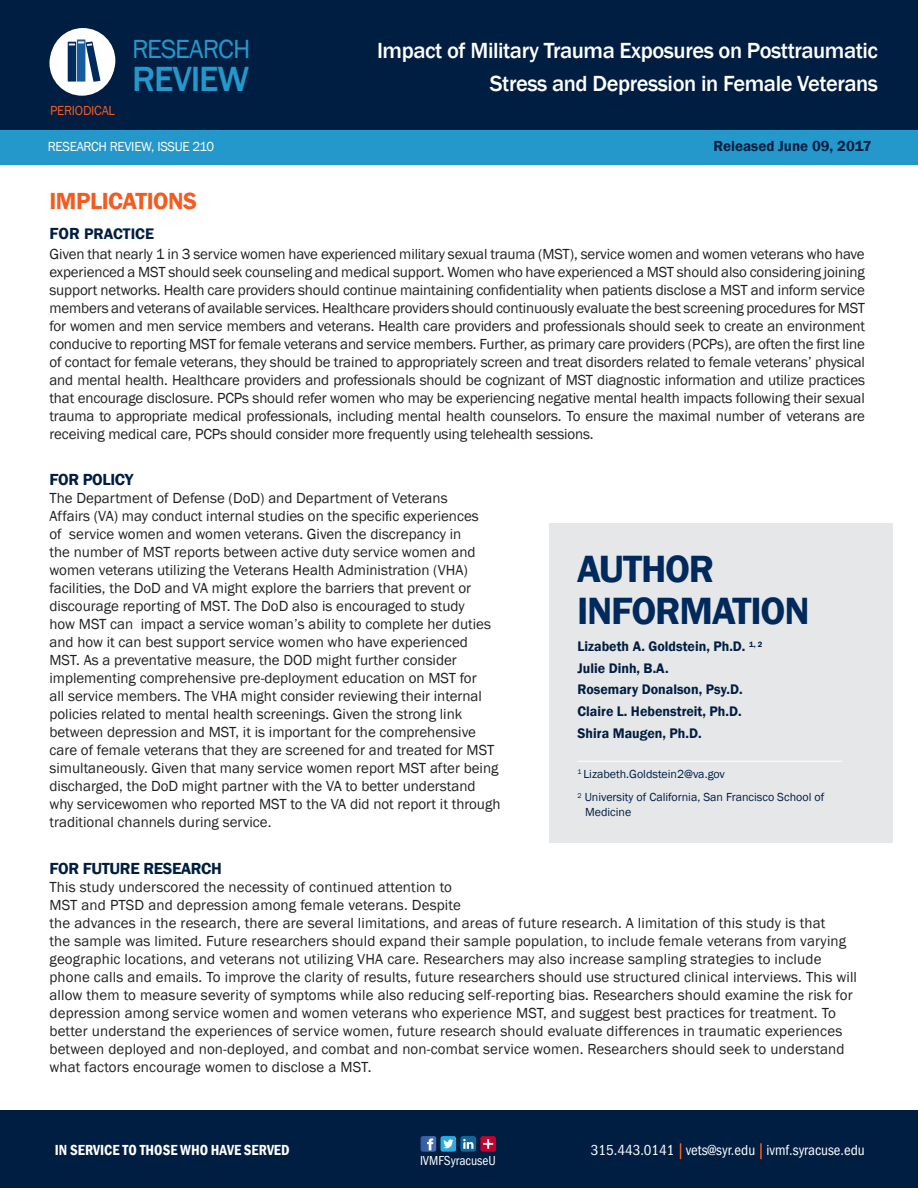
<style>
.page{position:relative;width:918px;height:1188px;background:#fff}
.page>*{position:absolute;margin:0;border:0;box-sizing:border-box;transform-origin:0 0}
.t1{font:600 39px/41.2px "Franklin Gothic";letter-spacing:-.03em;color:#00295c}
.t2{font:500 36px "Franklin Gothic";letter-spacing:-.03em;color:#2498cb}
.t3{font:27px "Franklin Gothic";letter-spacing:-.03em;color:#2498cb}
.t4{font:600 24px "Franklin Gothic";letter-spacing:-.02em;color:#f25b21}
.t5{font:500 22.5px/33px "Franklin Gothic";letter-spacing:-.02em;color:#fff;text-align:right}
.t6{font:600 16.5px "Franklin Gothic";letter-spacing:-.02em;color:#001e41}
.t7{font:600 15.75px "Franklin Gothic";color:#001e41}
.t8{font:15px/18px "Franklin Gothic";color:#231f20}
.t9{font:condensed 15px "ITC Franklin Gothic Std";color:#fff}
.t10{font:600 condensed 15px "Franklin Gothic";color:#fff}
.t11{font:600 15px "Franklin Gothic";color:#001e41}
.t12{font:600 14.25px/21.6px "Franklin Gothic";color:#001e41}
.t13{font:13.5px "Franklin Gothic";letter-spacing:-.02em;color:#fff}
.t14{font:condensed 13.5px "ITC Franklin Gothic Std";color:#fff}
.t15{font:13.5px "Franklin Gothic";letter-spacing:-.02em;color:#f25b21}
.t16{font:12px/23.4px "Franklin Gothic";color:#001e41}
.s1{font-size:16.5px}
</style>
<div class="page">
<div style="left:549px;top:523px;width:344px;height:319px;background:#e6e7e9"></div>
<div style="left:0;top:0;width:918px;height:133px;background:#001e41"></div>
<div style="left:0;top:1111px;width:918px;height:77px;background:#001e41"></div>
<svg style="left:49px;top:31px;width:65px;height:65px"></svg>
<div style="left:50px;top:28px;width:65px;height:65px;background:#fff;border-radius:50%"></div>
<div style="left:77px;top:39px;width:8px;height:43px;background:#175d9e"></div>
<svg style="left:67px;top:41px;width:33px;height:41px"></svg>
<div style="left:0;top:130px;width:918px;height:34px;background:#2498cb"></div>
<hr style="left:578px;top:761px;width:264px;height:1px;background:#fff">
<div style="left:441px;top:1136px;width:15px;height:16px;background:#2babe0;border-radius:2px"></div>
<svg style="left:443px;top:1139px;width:10px;height:9px"></svg>
<div style="left:480px;top:1136px;width:16px;height:16px;background:#c5002e;border-radius:2px"></div>
<svg style="left:483px;top:1139px;width:10px;height:10px"></svg>
<svg style="left:421px;top:1136px;width:15px;height:16px"></svg>
<svg style="left:460px;top:1136px;width:16px;height:16px"></svg>
<svg style="left:760px;top:1143px;width:2px;height:16px"></svg>
<svg style="left:680px;top:1143px;width:1px;height:16px"></svg>
<p class="t15" style="left:50px;top:102px;width:66px">PERIODICAL</p>
<h3 class="t3" style="left:132px;top:33px;width:120px">RESEARCH</h3>
<h2 class="t2" style="left:132px;top:57px;width:119px">REVIEW</h2>
<h3 class="t5" style="left:377px;top:35px;width:503px">Impact of Military Trauma Exposures on Posttraumatic<br>Stress and Depression in Female Veterans</h3>
<p class="t13" style="left:48px;top:138px;width:168px">RESEARCH REVIEW, ISSUE 210</p>
<p class="t11" style="left:714px;top:137px;width:159px">Released June 09, 2017</p>
<h3 class="t4" style="left:50px;top:186px;width:149px">IMPLICATIONS</h3>
<p class="t7" style="left:50px;top:224px;width:106px"><span class="s1">FOR</span> PRACTICE</p>
<p class="t8" style="left:50px;top:245px;width:817px;text-align:justify">Given that nearly 1 in 3 service women have experienced military sexual trauma (MST), service women and women veterans who have experienced a MST should seek counseling and medical support. Women who have experienced a MST should also considering joining support networks. Health care providers should continue maintaining confidentiality when patients disclose a MST and inform service members and veterans of available services. Healthcare providers should continuously evaluate the best screening procedures for MST for women and men service members and veterans. Health care providers and professionals should seek to create an environment conducive to reporting MST for female veterans and service members. Further, as primary care providers (PCPs), are often the first line of contact for female veterans, they should be trained to appropriately screen and treat disorders related to female veterans’ physical and mental health. Healthcare providers and professionals should be cognizant of MST diagnostic information and utilize practices that encourage disclosure. PCPs should refer women who may be experiencing negative mental health impacts following their sexual trauma to appropriate medical professionals, including mental health counselors. To ensure the maximal number of veterans are receiving medical care, PCPs should consider more frequently using telehealth sessions.</p>
<p class="t6" style="left:50px;top:470px;width:86px">FOR POLICY</p>
<p class="t8" style="left:50px;top:490px;width:453px">The Department of Defense (DoD) and Department of Veterans<br>Affairs (VA) may conduct internal studies on the specific experiences<br>of service women and women veterans. Given the discrepancy in<br>the number of MST reports between active duty service women and women veterans utilizing the Veterans Health Administration (VHA) facilities, the DoD and VA might explore the barriers that prevent or discourage reporting of MST. The DoD also is encouraged to study<br>how MST can impact a service woman’s ability to complete her duties and how it can best support service women who have experienced MST. As a preventative measure, the DOD might further consider implementing comprehensive pre-deployment education on MST for<br>all service members. The VHA might consider reviewing their internal policies related to mental health screenings. Given the strong link between depression and MST, it is important for the comprehensive care of female veterans that they are screened for and treated for MST simultaneously. Given that many service women report MST after being discharged, the DoD might partner with the VA to better understand why servicewomen who reported MST to the VA did not report it through traditional channels during service.</p>
<p class="t6" style="left:50px;top:858px;width:174px">FOR FUTURE RESEARCH</p>
<p class="t8" style="left:50px;top:878px;width:809px">This study underscored the necessity of continued attention to<br>MST and PTSD and depression among female veterans. Despite<br>the advances in the research, there are several limitations, and areas of future research. A limitation of this study is that<br>the sample was limited. Future researchers should expand their sample population, to include female veterans from varying geographic locations, and veterans not utilizing VHA care. Researchers may also increase sampling strategies to include phone calls and emails. To improve the clarity of results, future researchers should use structured clinical interviews. This will allow them to measure severity of symptoms while also reducing self-reporting bias. Researchers should examine the risk for depression among service women and women veterans who experience MST, and suggest best practices for treatment. To better understand the experiences of service women, future research should evaluate differences in traumatic experiences between deployed and non-deployed, and combat and non-combat service women. Researchers should seek to understand what factors encourage women to disclose a MST.</p>
<h1 class="t1" style="left:577px;top:549px;width:234px">AUTHOR<br>INFORMATION</h1>
<p class="t12" style="left:578px;top:636px;width:186px">Lizabeth A. Goldstein, Ph.D. <sup>1,</sup> <sup>2<br></sup>Julie Dinh, B.A.<br>Rosemary Donalson, Psy.D.<br>Claire L. Hebenstreit, Ph.D.<br>Shira Maugen, Ph.D.</p>
<p class="t16" style="left:578px;top:763px;width:248px"><sup>1</sup> Lizabeth.Goldstein2@va.gov<br><sup>2</sup> University of California, San Francisco School of</p>
<p class="t16" style="left:585px;top:800px;width:48px">Medicine</p>
<p class="t10" style="left:55px;top:1140px;width:236px">IN SERVICE TO THOSE WHO HAVE SERVED</p>
<p class="t9" style="left:591px;top:1142px;width:276px">315.443.0141 vets@syr.edu ivmf.syracuse.edu</p>
<p class="t14" style="left:420px;top:1153px;width:77px">IVMFSyracuseU</p>
</div>
